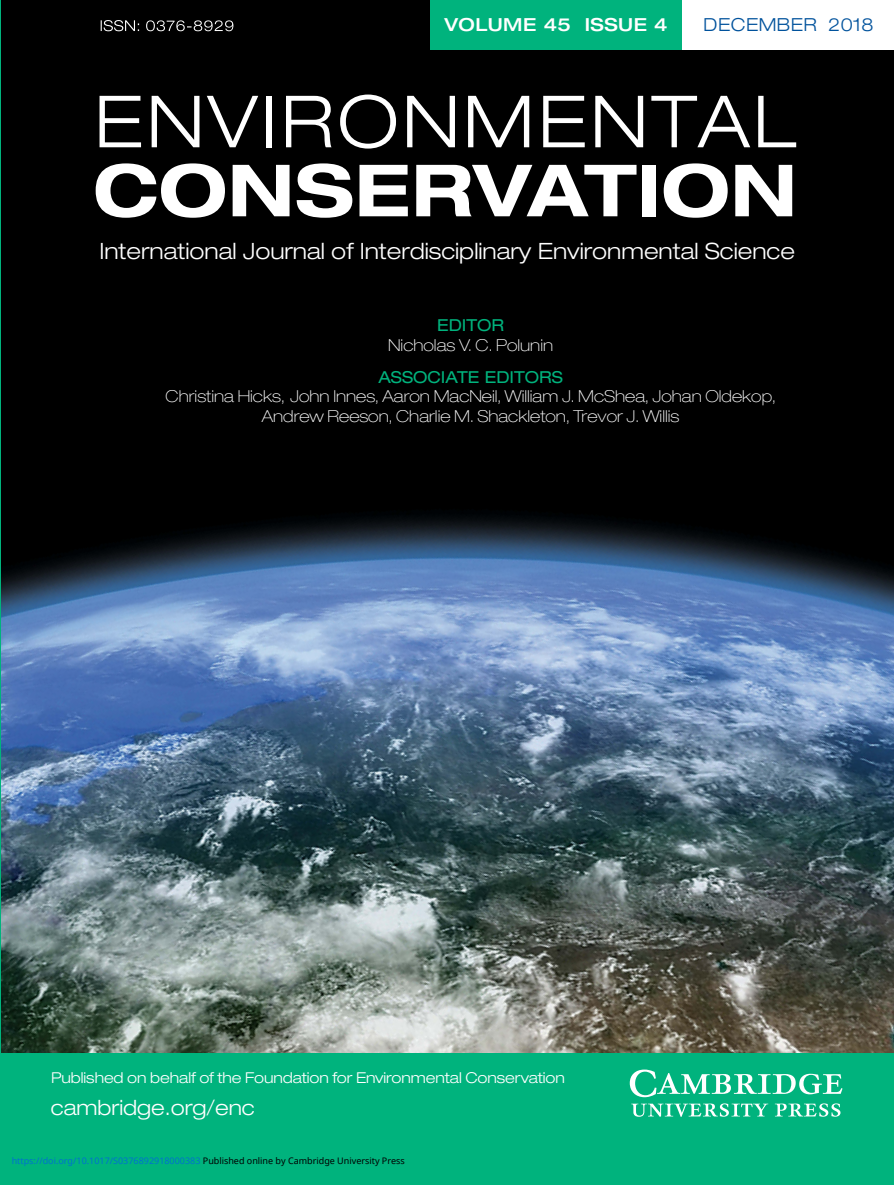
<style>
.page{position:relative;width:894px;height:1185px;background:#fff}
.page>*{position:absolute;margin:0;border:0;box-sizing:border-box;transform-origin:0 0}
.t1{font:300 expanded 72px "Helvetica Neue LT Std";letter-spacing:.05em;color:#fff}
.t2{font:700 expanded 72px "Helvetica Neue LT Std";letter-spacing:.01em;color:#fff}
.t3{font:300 expanded 22.5px "Helvetica Neue LT Std";color:#fff}
.t4{font:300 expanded 21px "Helvetica Neue LT Std";color:#fff}
.t5{font:500 expanded 18px "Helvetica Neue LT Std";letter-spacing:.025em;color:#fff}
.t6{font:300 expanded 18px "Helvetica Neue LT Std";letter-spacing:.025em;color:#00529c}
.t7{font:100 expanded 16.5px/19.5px "Helvetica Neue LT Std";color:#fff;text-align:center}
.t8{font:expanded 16.5px "Helvetica Neue LT Std";color:#00b37d}
.t9{font:300 expanded 15px "Helvetica Neue LT Std";letter-spacing:-.005em;color:#fff}
.t10{font:9px "Noto Sans";color:#0172cf}
.s1{color:#000}
</style>
<div class="page">
<img style="left:1px;top:0;width:892px;height:1052px">
<svg style="left:101px;top:20px;width:132px;height:11px"></svg>
<div style="left:0;top:1052px;width:893px;height:132px;background:#00b37d"></div>
<hr style="left:0;top:0;width:1px;height:1184px;background:#00b37d">
<div style="left:430px;top:0;width:251px;height:50px;background:#00b37d"></div>
<div style="left:682px;top:0;width:211px;height:50px;background:#fff"></div>
<svg style="left:629px;top:1069px;width:213px;height:28px"></svg>
<svg style="left:631px;top:1103px;width:137px;height:13px"></svg>
<svg style="left:774px;top:1103px;width:66px;height:13px"></svg>
<p class="t5" style="left:444px;top:18px;width:224px">VOLUME 45 ISSUE 4</p>
<p class="t6" style="left:703px;top:18px;width:171px">DECEMBER 2018</p>
<h1 class="t1" style="left:94px;top:96px;width:703px">ENVIRONMENTAL</h1>
<h1 class="t2" style="left:93px;top:165px;width:705px">CONSERVATION</h1>
<h2 class="t3" style="left:99px;top:243px;width:696px">International Journal of Interdisciplinary Environmental Science</h2>
<p class="t8" style="left:437px;top:319px;width:68px">EDITOR</p>
<p class="t7" style="left:388px;top:336px;width:166px">Nicholas V. C. Polunin</p>
<p class="t8" style="left:378px;top:371px;width:186px">ASSOCIATE EDITORS</p>
<p class="t7" style="left:165px;top:388px;width:611px">Christina Hicks, John Innes, Aaron MacNeil, William J. McShea, Johan Oldekop,<br>Andrew Reeson, Charlie M. Shackleton, Trevor J. Willis</p>
<p class="t9" style="left:51px;top:1071px;width:515px">Published on behalf of the Foundation for Environmental Conservation</p>
<p class="t4" style="left:51px;top:1100px;width:205px">cambridge.org/enc</p>
<p class="t10" style="left:12px;top:1153px;width:394px">https://doi.org/10.1017/S0376892918000383 <span class="s1">Published online by Cambridge University Press</span></p>
</div>
